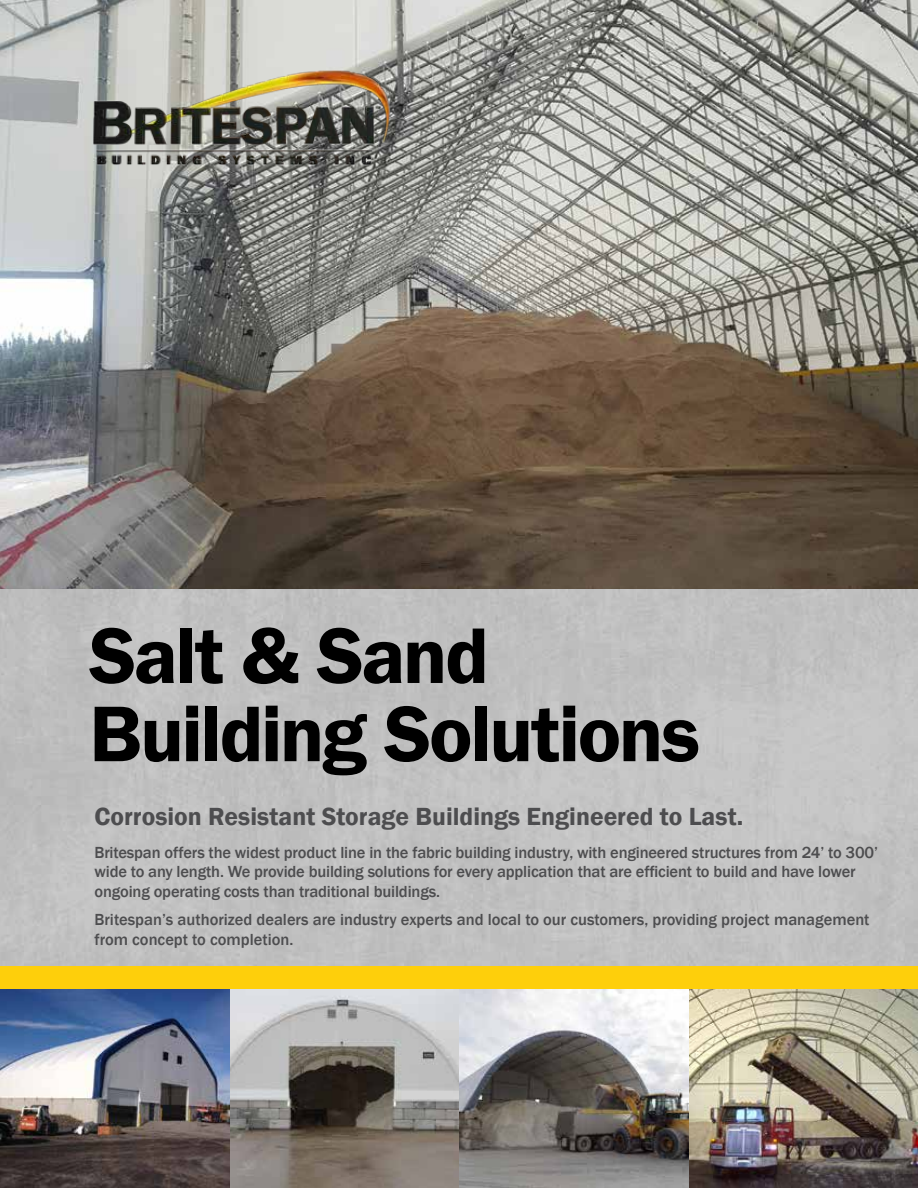
<style>
.page{position:relative;width:918px;height:1188px;background:#fff}
.page>*{position:absolute;margin:0;border:0;box-sizing:border-box;transform-origin:0 0}
.t1{font:600 81.6px/78.2px "Franklin Gothic";letter-spacing:-.03em;color:#000}
.t2{font:600 25.5px "Franklin Gothic";color:#4d4d4f}
.t3{font:500 16.5px/19.5px "Franklin Gothic";letter-spacing:-.01em;color:#4d4d4f}
</style>
<div class="page">
<div style="left:0;top:588px;width:918px;height:378px;background:#c1c1c1"></div>
<img style="left:0;top:0;width:918px;height:588px">
<img style="left:90px;top:67px;width:301px;height:103px">
<img style="left:0;top:989px;width:918px;height:199px">
<div style="left:0;top:966px;width:918px;height:23px;background:#fecf0b"></div>
<h1 class="t1" style="left:89px;top:618px;width:612px">Salt &amp; Sand<br>Building Solutions</h1>
<h2 class="t2" style="left:94px;top:801px;width:650px">Corrosion Resistant Storage Buildings Engineered to Last.</h2>
<p class="t3" style="left:94px;top:843px;width:785px">Britespan offers the widest product line in the fabric building industry, with engineered structures from 24’ to 300’ wide to any length. We provide building solutions for every application that are efficient to build and have lower ongoing operating costs than traditional buildings.</p>
<p class="t3" style="left:94px;top:910px;width:777px">Britespan’s authorized dealers are industry experts and local to our customers, providing project management from concept to completion.</p>
</div>
